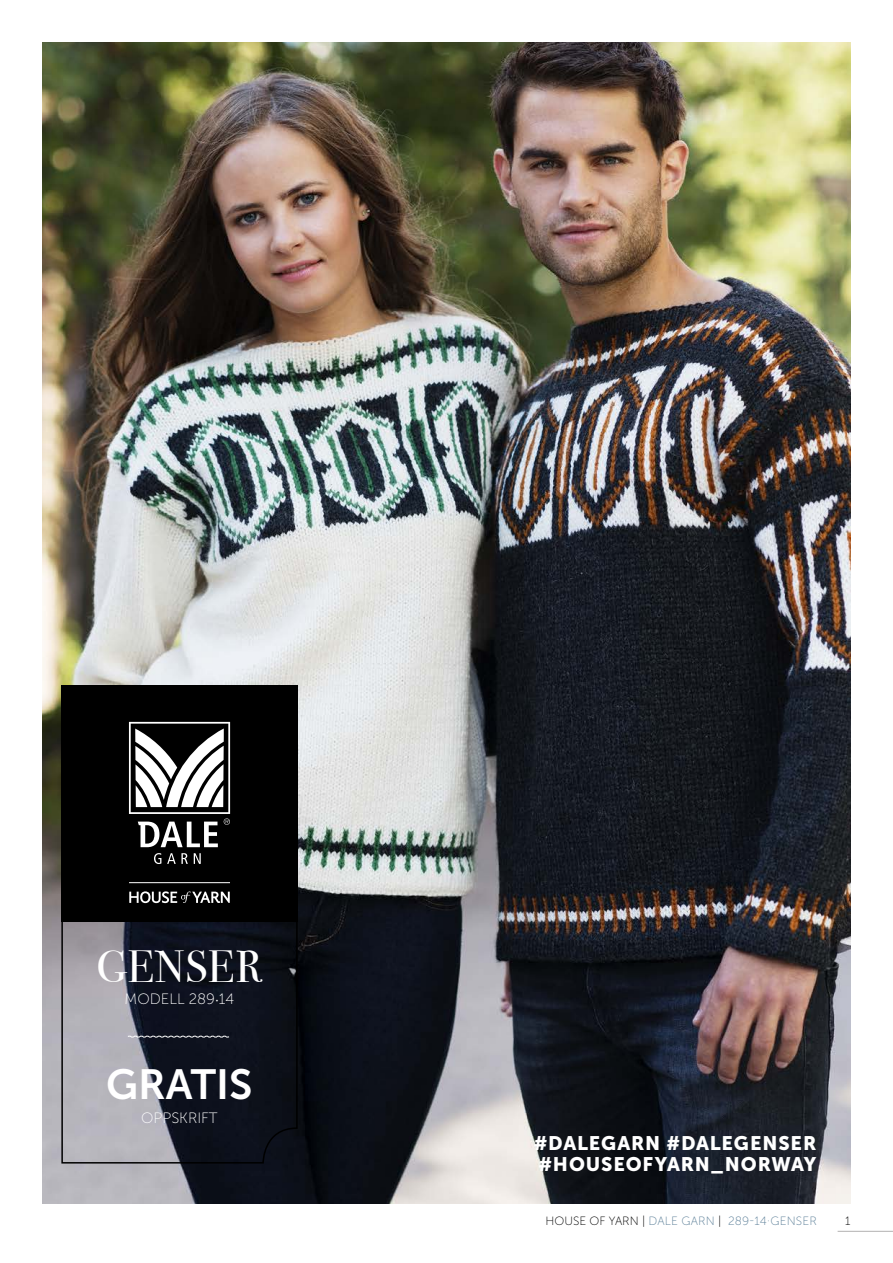
<style>
.page{position:relative;width:893px;height:1263px;background:#fff}
.page>*{position:absolute;margin:0;border:0;box-sizing:border-box;transform-origin:0 0}
.t1{font:45px "Bodoni Svty Two ITCTT";letter-spacing:.02em;color:#fff}
.Ulltyper{font:42px "Museo Sans 700";color:#fff}
.t2{font:19.5px "Museo Sans 900";letter-spacing:.045em;color:#fff}
.Ulltyper-2{font:15px "Museo Sans 100";color:#fff}
.t3{font:12px "Museo Sans 100";letter-spacing:.01em;color:#5d8099}
.t4{font:12px "Museo Sans 100";color:#000}
.s1{font-family:"Bodoni Svty Two ITCTT"}
.s2{color:#000}
</style>
<div class="page">
<hr style="left:838px;top:1231px;width:55px;height:1px;background:#b3b2b2">
<img style="left:43px;top:43px;width:807px;height:1160px">
<svg style="left:61px;top:922px;width:237px;height:242px;background:#454650"></svg>
<div style="left:61px;top:685px;width:237px;height:237px;background:#000"></div>
<svg style="left:127px;top:1035px;width:102px;height:3px"></svg>
<hr style="left:129px;top:882px;width:101px;height:1px;background:#fff">
<svg style="left:129px;top:891px;width:101px;height:12px"></svg>
<svg style="left:154px;top:853px;width:7px;height:11px"></svg>
<svg style="left:167px;top:853px;width:21px;height:11px"></svg>
<svg style="left:194px;top:853px;width:7px;height:11px"></svg>
<svg style="left:129px;top:722px;width:101px;height:125px"></svg>
<p class="t1" style="left:97px;top:929px;width:167px">GENSER</p>
<p class="Ulltyper-2" style="left:125px;top:991px;width:111px">MODELL 289<span class="s1">∙</span>14</p>
<p class="Ulltyper" style="left:106px;top:1061px;width:148px">GRATIS</p>
<p class="Ulltyper-2" style="left:141px;top:1109px;width:78px">OPPSKRIFT</p>
<p class="t2" style="left:534px;top:1132px;width:284px">#DALEGARN #DALEGENSER</p>
<p class="t2" style="left:539px;top:1153px;width:279px">#HOUSEOFYARN_NORWAY</p>
<p class="t3" style="left:545px;top:1215px;width:273px"><span class="s2">HOUSE OF YARN |</span> DALE GARN <span class="s2">|</span> 289-14∙GENSER</p>
<p class="t4" style="left:845px;top:1215px;width:7px">1</p>
</div>
